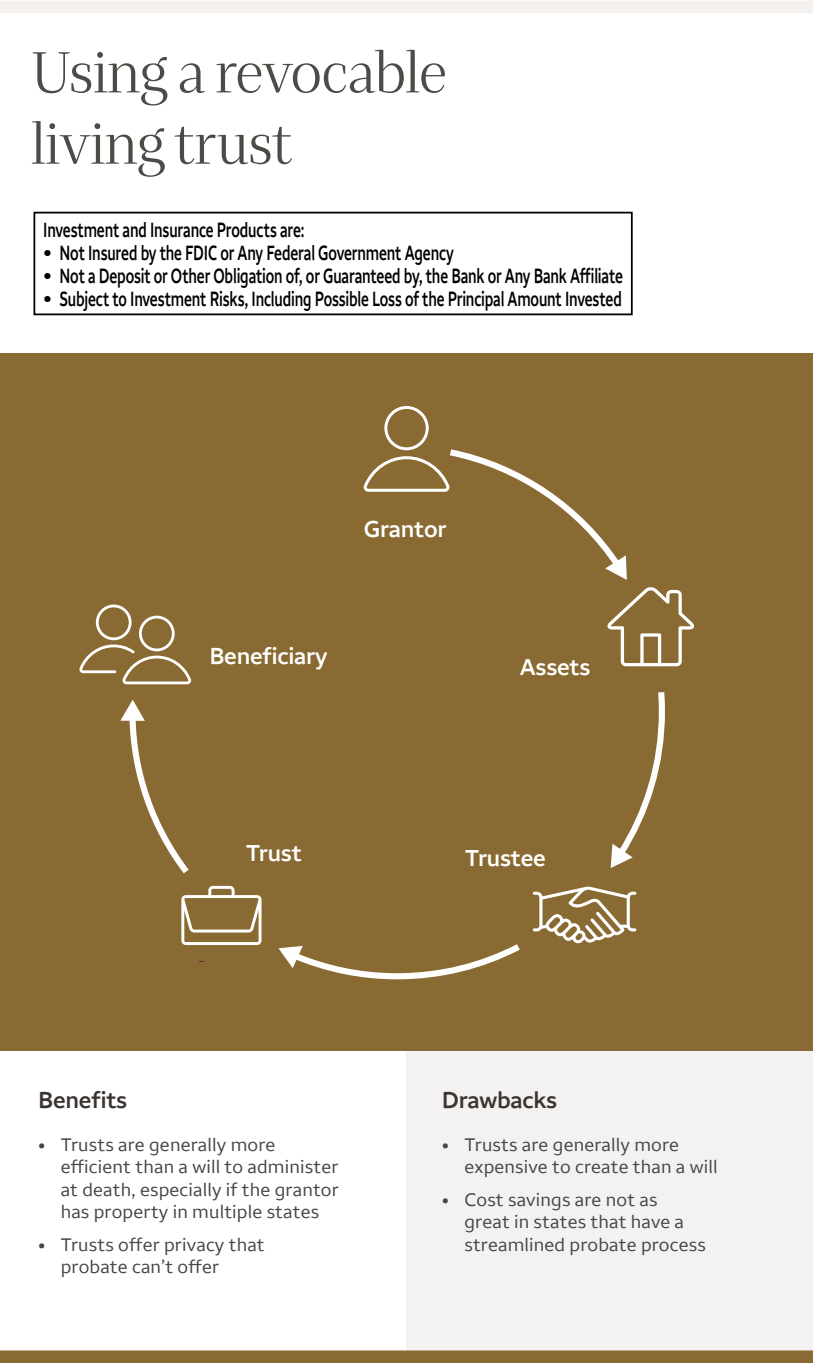
<style>
.page{position:relative;width:813px;height:1363px;background:#fff}
.page>*{position:absolute;margin:0;border:0;box-sizing:border-box;transform-origin:0 0}
.t1{font:59.38px/71.2px "Wells Fargo Serif Display";letter-spacing:-.01em;color:#4c4b46}
.t2{font:600 23.75px "Wells Fargo Sans";letter-spacing:-.01em;color:#fff}
.t3{font:600 23.75px "Wells Fargo Sans";letter-spacing:-.01em;color:#3b3331}
.t4{font:600 21.25px "Wells Fargo Sans";letter-spacing:-.01em;color:#000}
.t5{font:600 21.25px "Wells Fargo Sans";letter-spacing:-.01em;color:#000;scale:.7 1}
.t6{font:18.75px/22.5px "Wells Fargo Sans";letter-spacing:.01em;color:#44464a}
</style>
<div class="page">
<div style="left:406px;top:1050px;width:406px;height:306px;background:#f4f2f0"></div>
<div style="left:0;top:353px;width:812px;height:698px;background:#896a32"></div>
<svg style="left:120px;top:699px;width:69px;height:175px"></svg>
<svg style="left:278px;top:944px;width:242px;height:36px"></svg>
<svg style="left:610px;top:692px;width:55px;height:176px"></svg>
<svg style="left:532px;top:886px;width:104px;height:57px"></svg>
<svg style="left:607px;top:587px;width:87px;height:79px"></svg>
<svg style="left:363px;top:406px;width:263px;height:174px"></svg>
<svg style="left:79px;top:604px;width:112px;height:80px"></svg>
<svg style="left:181px;top:886px;width:80px;height:59px"></svg>
<div style="left:0;top:1350px;width:812px;height:12px;background:#896a32"></div>
<div style="left:0;top:1px;width:812px;height:12px;background:#f4f0ed"></div>
<div style="left:33px;top:212px;width:599px;height:103px;border:2px solid #000"></div>
<h1 class="t1" style="left:31px;top:37px;width:417px">Using a revocable living trust</h1>
<h2 class="t5" style="left:43px;top:216px;width:375px">Investment and Insurance Products are:</h2>
<p class="t4" style="left:43px;top:239px;width:412px">• Not Insured by the FDIC or Any Federal Government Agency</p>
<p class="t4" style="left:43px;top:262px;width:581px">• Not a Deposit or Other Obligation of, or Guaranteed by, the Bank or Any Bank Affiliate</p>
<p class="t4" style="left:43px;top:285px;width:580px">• Subject to Investment Risks, Including Possible Loss of the Principal Amount Invested</p>
<p class="t2" style="left:363px;top:514px;width:84px">Grantor</p>
<p class="t2" style="left:209px;top:641px;width:119px">Beneficiary</p>
<p class="t2" style="left:520px;top:652px;width:72px">Assets</p>
<h3 class="t3" style="left:38px;top:1085px;width:91px">Benefits</h3>
<p class="t2" style="left:246px;top:838px;width:57px">Trust</p>
<p class="t2" style="left:465px;top:843px;width:82px">Trustee</p>
<h3 class="t3" style="left:442px;top:1085px;width:117px">Drawbacks</h3>
<p class="t6" style="left:61px;top:1133px;width:279px;text-indent:-22px">• Trusts are generally more efficient than a will to administer at death, especially if the grantor has property in multiple states</p>
<p class="t6" style="left:61px;top:1233px;width:205px;text-indent:-22px">• Trusts offer privacy that probate can’t offer</p>
<p class="t6" style="left:464px;top:1133px;width:254px;text-indent:-22px">• Trusts are generally more expensive to create than a will</p>
<p class="t6" style="left:464px;top:1188px;width:243px;text-indent:-22px">• Cost savings are not as great in states that have a streamlined probate process</p>
</div>
